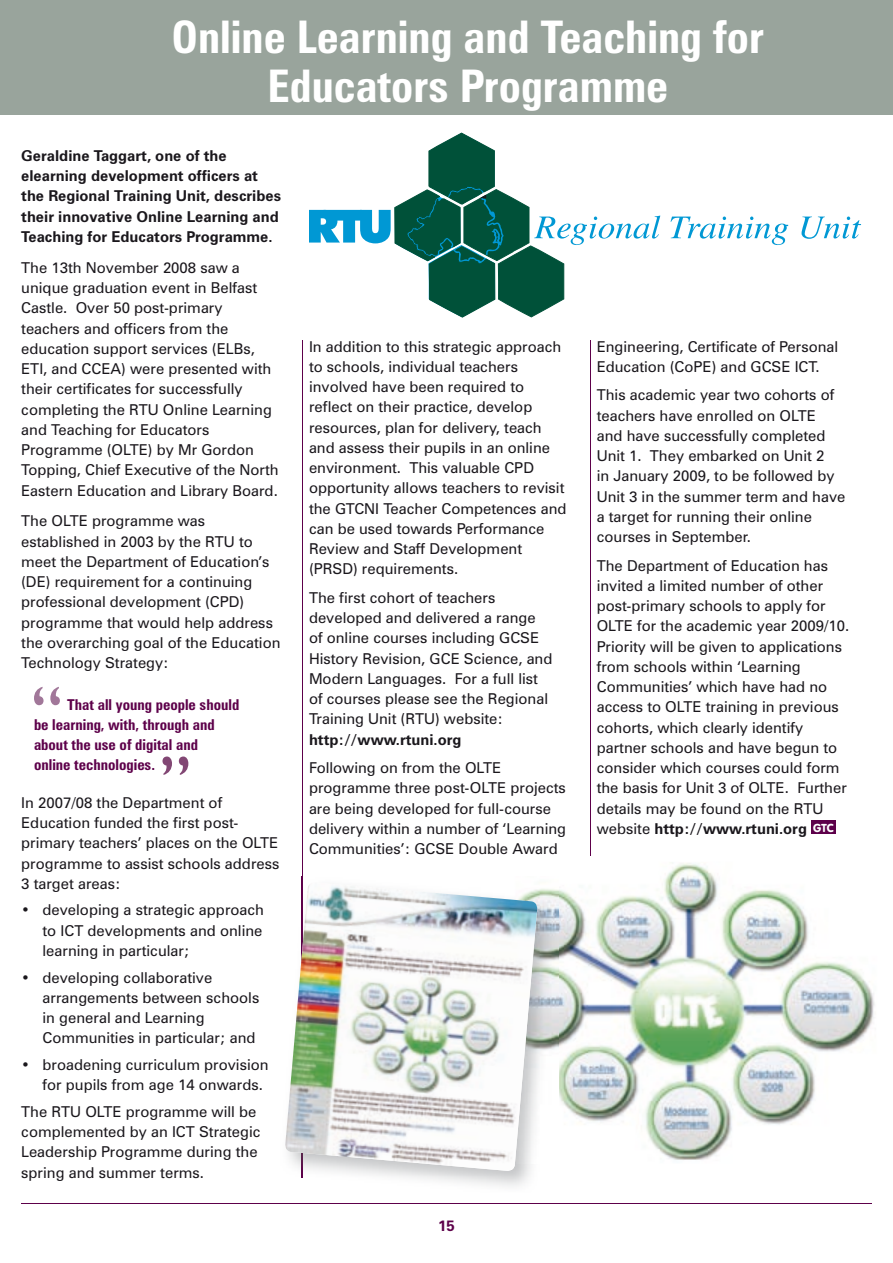
<style>
.page{position:relative;width:893px;height:1263px;background:#fff}
.page>*{position:absolute;margin:0;border:0;box-sizing:border-box;transform-origin:0 0}
.t1{font:700 condensed 45px/49.5px "Zurich BT";color:#fff;text-align:center}
.t2{font:15px/20.2px "Zurich BT";color:#1a171c}
.t3{font:700 15px/20.2px "Zurich BT";color:#1a171c}
.t4{font:700 condensed 15px/20.2px "Zurich BT";color:#5d004a}
.t5{font:700 15px "Zurich BT";color:#5d004a}
.s1{font-weight:700}
</style>
<div class="page">
<hr style="left:21px;top:1203px;width:851px;height:1px;background:#5d004a">
<img style="left:559px;top:863px;width:316px;height:297px">
<hr style="left:302px;top:340px;width:1px;height:838px;background:#5d004a">
<hr style="left:590px;top:340px;width:1px;height:516px;background:#5d004a">
<div style="left:0;top:0;width:893px;height:115px;background:#99a49c"></div>
<svg style="left:34px;top:687px;width:26px;height:18px"></svg>
<svg style="left:162px;top:756px;width:26px;height:19px"></svg>
<div style="left:811px;top:820px;width:25px;height:14px;background:#5d004a"></div>
<svg style="left:670px;top:217px;width:118px;height:28px"></svg>
<svg style="left:801px;top:217px;width:60px;height:22px"></svg>
<svg style="left:309px;top:133px;width:351px;height:184px"></svg>
<img style="left:301px;top:876px;width:229px;height:311px">
<img style="left:468px;top:876px;width:91px;height:194px">
<img style="left:302px;top:876px;width:1px;height:302px">
<img style="left:285px;top:882px;width:253px;height:289px">
<h1 class="t1" style="left:171px;top:11px;width:594px">Online Learning and Teaching for<br>Educators Programme</h1>
<p class="t3" style="left:21px;top:145px;width:261px">Geraldine Taggart, one of the elearning development officers at the Regional Training Unit, describes their innovative Online Learning and Teaching for Educators Programme.</p>
<p class="t2" style="left:21px;top:257px;width:259px">The 13th November 2008 saw a unique graduation event in Belfast Castle. Over 50 post-primary teachers and officers from the education support services (ELBs, ETI, and CCEA) were presented with their certificates for successfully completing the RTU Online Learning and Teaching for Educators Programme (OLTE) by Mr Gordon Topping, Chief Executive of the North Eastern Education and Library Board.</p>
<p class="t2" style="left:21px;top:511px;width:261px">The OLTE programme was established in 2003 by the RTU to meet the Department of Education’s (DE) requirement for a continuing professional development (CPD) programme that would help address the overarching goal of the Education<br>Technology Strategy:</p>
<p class="t4" style="left:34px;top:694px;width:207px;text-indent:33px">That all young people should be learning, with, through and about the use of digital and<br>online technologies.</p>
<p class="t2" style="left:21px;top:792px;width:260px">In 2007/08 the Department of<br>Education funded the first post&shy;primary teachers’ places on the OLTE programme to assist schools address<br>3 target areas:</p>
<p class="t2" style="left:43px;top:900px;width:223px;text-align:justify;text-indent:-21px">• developing a strategic approach to ICT developments and online learning in particular;</p>
<p class="t2" style="left:43px;top:967px;width:218px;text-indent:-21px">• developing collaborative arrangements between schools in general and Learning<br>Communities in particular; and</p>
<p class="t2" style="left:43px;top:1054px;width:228px;text-indent:-21px">• broadening curriculum provision for pupils from age 14 onwards.</p>
<p class="t2" style="left:21px;top:1101px;width:241px">The RTU OLTE programme will be complemented by an ICT Strategic<br>Leadership Programme during the spring and summer terms.</p>
<p class="t2" style="left:309px;top:336px;width:259px">In addition to this strategic approach to schools, individual teachers involved have been required to reflect on their practice, develop resources, plan for delivery, teach and assess their pupils in an online environment. This valuable CPD opportunity allows teachers to revisit the GTCNI Teacher Competences and can be used towards Performance Review and Staff Development (PRSD) requirements.</p>
<p class="t2" style="left:309px;top:587px;width:245px">The first cohort of teachers developed and delivered a range of online courses including GCSE<br>History Revision, GCE Science, and<br>Modern Languages. For a full list of courses please see the Regional<br>Training Unit (RTU) website:</p>
<p class="t3" style="left:309px;top:729px;width:154px">http://www.rtuni.org</p>
<p class="t2" style="left:309px;top:758px;width:259px">Following on from the OLTE programme three post-OLTE projects are being developed for full-course delivery within a number of ‘Learning Communities’: GCSE Double Award</p>
<p class="t5" style="left:438px;top:1216px;width:18px">15</p>
<p class="t2" style="left:597px;top:336px;width:243px">Engineering, Certificate of Personal<br>Education (CoPE) and GCSE ICT.</p>
<p class="t2" style="left:597px;top:385px;width:250px">This academic year two cohorts of teachers have enrolled on OLTE and have successfully completed<br>Unit 1. They embarked on Unit 2<br>in January 2009, to be followed by<br>Unit 3 in the summer term and have a target for running their online courses in September.</p>
<p class="t2" style="left:597px;top:555px;width:254px">The Department of Education has invited a limited number of other post-primary schools to apply for OLTE for the academic year 2009/10.<br>Priority will be given to applications from schools within ‘Learning Communities’ which have had no access to OLTE training in previous cohorts, which clearly identify partner schools and have begun to consider which courses could form the basis for Unit 3 of OLTE. Further details may be found on the RTU website <span class="s1">http://www.rtuni.org</span> <sup>GTC</sup></p>
</div>
